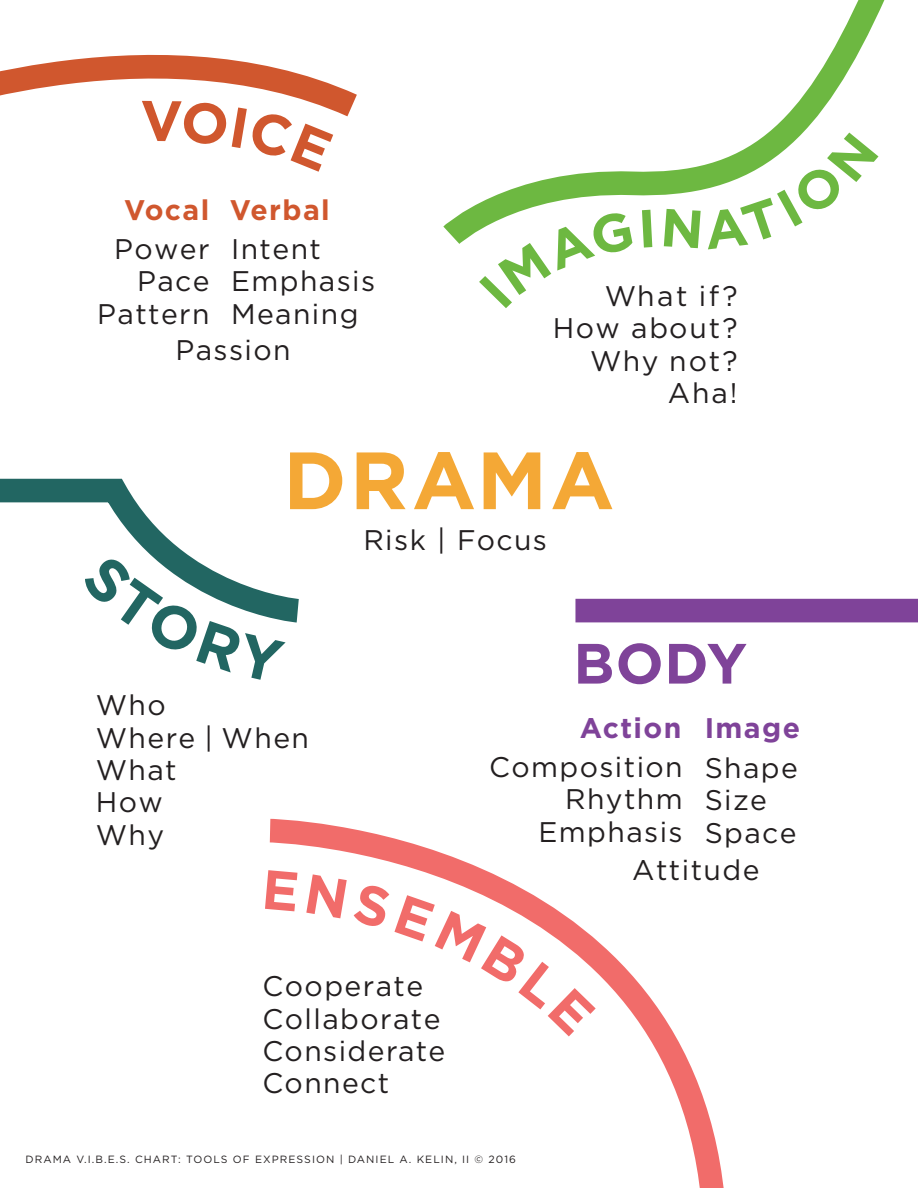
<style>
.page{position:relative;width:918px;height:1188px;background:#fff}
.page>*{position:absolute;margin:0;border:0;box-sizing:border-box;transform-origin:0 0}
.t1{font:700 81px "Gotham";letter-spacing:.04em;color:#f4a836}
.t2{font:700 56.7px "Gotham";color:#7f4399}
.t3{font:28.35px/32.4px "Gotham";letter-spacing:.05em;color:#231f20}
.t4{font:28.35px/32.4px "Gotham";letter-spacing:.07em;color:#231f20;text-align:right}
.t5{font:700 28.35px "Gotham";letter-spacing:.05em;color:#d0572e}
.t6{font:700 28.35px "Gotham";letter-spacing:.05em;color:#7f4399}
.t7{font:10.5px "Gotham";letter-spacing:.1em;color:#231f20}
</style>
<div class="page">
<svg style="left:479px;top:259px;width:87px;height:49px"></svg>
<svg style="left:0;top:54px;width:357px;height:63px"></svg>
<svg style="left:443px;top:0;width:442px;height:259px"></svg>
<div style="left:575px;top:599px;width:343px;height:23px;background:#7f4399"></div>
<svg style="left:265px;top:818px;width:459px;height:370px"></svg>
<svg style="left:0;top:478px;width:299px;height:145px"></svg>
<svg style="left:80px;top:553px;width:206px;height:70px"></svg>
<svg style="left:141px;top:101px;width:192px;height:16px"></svg>
<p class="t5" style="left:124px;top:194px;width:207px">Vocal Verbal</p>
<p class="t3" style="left:97px;top:232px;width:114px;text-align:right">Power<br>Pace<br>Pattern</p>
<p class="t3" style="left:175px;top:333px;width:117px">Passion</p>
<p class="t3" style="left:231px;top:232px;width:146px">Intent<br>Emphasis<br>Meaning</p>
<p class="t4" style="left:553px;top:279px;width:186px">What if?<br>How about?<br>Why not?<br>Aha!</p>
<h1 class="t1" style="left:283px;top:434px;width:333px">DRAMA</h1>
<p class="t3" style="left:96px;top:688px;width:215px">Who<br>Where | When<br>What<br>How<br>Why</p>
<p class="t3" style="left:363px;top:523px;width:185px">Risk | Focus</p>
<h2 class="t2" style="left:573px;top:631px;width:175px">BODY</h2>
<p class="t6" style="left:580px;top:711px;width:222px">Action Image</p>
<p class="t3" style="left:489px;top:750px;width:195px;text-align:right">Composition<br>Rhythm<br>Emphasis</p>
<p class="t3" style="left:705px;top:751px;width:95px">Shape<br>Size<br>Space</p>
<p class="t3" style="left:632px;top:854px;width:129px">Attitude</p>
<p class="t3" style="left:263px;top:970px;width:184px">Cooperate<br>Collaborate<br>Considerate<br>Connect</p>
<p class="t7" style="left:26px;top:1153px;width:492px">DRAMA V.I.B.E.S. CHART: TOOLS OF EXPRESSION | DANIEL A. KELIN, II © 2016</p>
</div>
